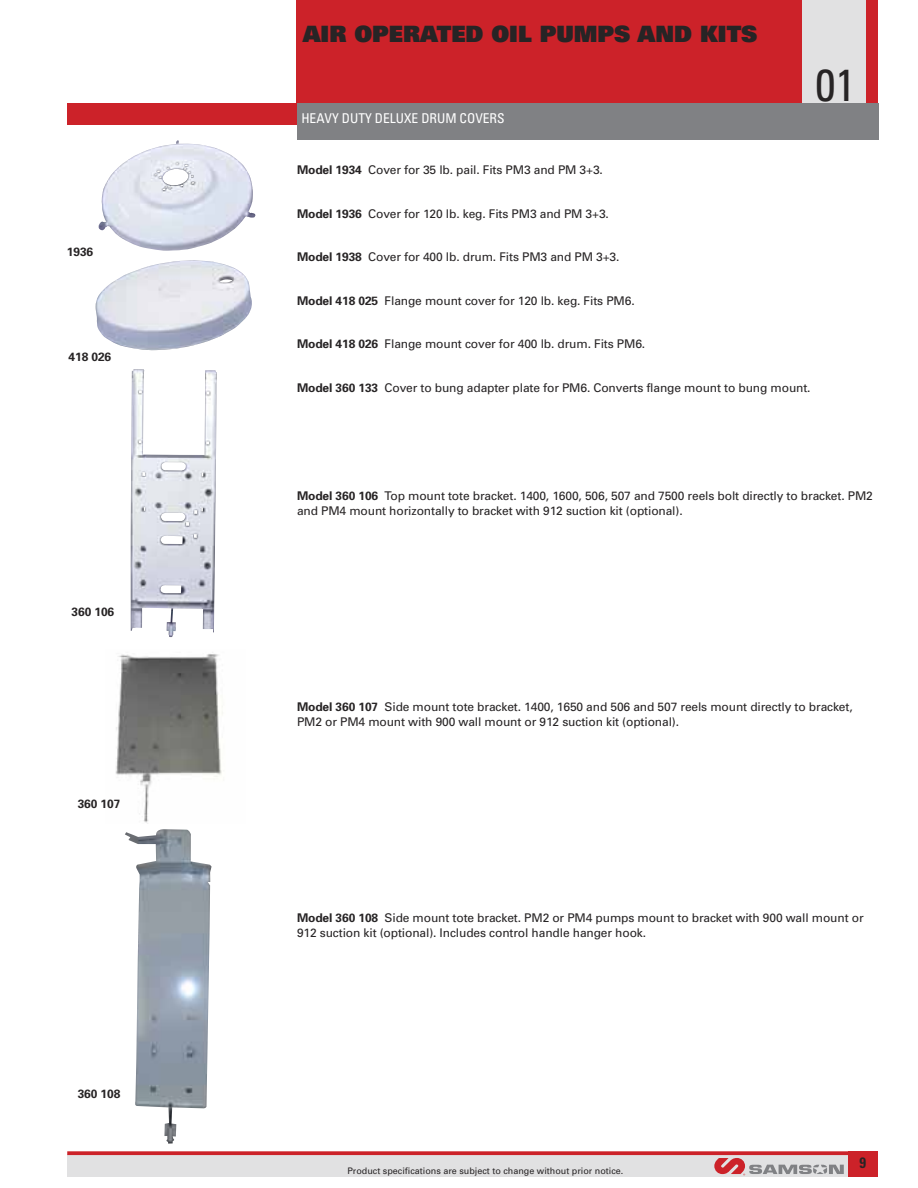
<style>
.page{position:relative;width:918px;height:1188px;background:#fff}
.page>*{position:absolute;margin:0;border:0;box-sizing:border-box;transform-origin:0 0}
.t1{font:condensed 45px "Univers";color:#272425}
.t2{font:900 22.5px "Univers";color:#272425}
.t3{font:700 condensed 15px "Univers";color:#272425}
.t4{font:condensed 13.5px "Univers";color:#fff}
.t5{font:12px/15px "Univers";letter-spacing:-.01em;color:#272425}
.t6{font:700 12px "Univers";letter-spacing:-.01em;color:#272425}
.t7{font:9px "Univers";color:#272425}
.s1{font-weight:700}
</style>
<div class="page">
<div style="left:67px;top:1154px;width:785px;height:23px;background:#e1e1e2"></div>
<svg style="left:67px;top:1151px;width:781px;height:4px;fill:#cc2229"></svg>
<div style="left:848px;top:1151px;width:30px;height:26px;background:#cc2229"></div>
<div style="left:297px;top:0;width:581px;height:103px;background:#cc2229"></div>
<div style="left:803px;top:0;width:63px;height:103px;background:#e1e1e2"></div>
<div style="left:68px;top:103px;width:230px;height:21px;background:#cc2229"></div>
<div style="left:297px;top:103px;width:581px;height:36px;background:#808184"></div>
<svg style="left:714px;top:1158px;width:130px;height:17px"></svg>
<img style="left:98px;top:140px;width:158px;height:111px">
<img style="left:96px;top:260px;width:156px;height:91px">
<img style="left:131px;top:369px;width:86px;height:268px">
<img style="left:115px;top:654px;width:108px;height:169px">
<img style="left:125px;top:829px;width:87px;height:315px">
<p class="t6" style="left:67px;top:245px;width:28px">1936</p>
<p class="t6" style="left:69px;top:349px;width:44px">418 026</p>
<p class="t6" style="left:72px;top:604px;width:44px">360 106</p>
<p class="t6" style="left:78px;top:797px;width:44px">360 107</p>
<p class="t6" style="left:78px;top:1087px;width:44px">360 108</p>
<h2 class="t2" style="left:303px;top:19px;width:456px">AIR OPERATED OIL PUMPS AND KITS</h2>
<p class="t4" style="left:301px;top:109px;width:138px">HEAVY DUTY DELUXE DRUM</p>
<p class="t4" style="left:460px;top:109px;width:38px">COVERS</p>
<h1 class="t1" style="left:816px;top:56px;width:41px">01</h1>
<p class="t5" style="left:297px;top:162px;width:307px"><span class="s1">Model 1934</span> Cover for 35 lb. pail. Fits PM3 and PM 3+3.</p>
<p class="t5" style="left:297px;top:206px;width:313px"><span class="s1">Model 1936</span> Cover for 120 lb. keg. Fits PM3 and PM 3+3.</p>
<p class="t5" style="left:297px;top:249px;width:324px"><span class="s1">Model 1938</span> Cover for 400 lb. drum. Fits PM3 and PM 3+3.</p>
<p class="t5" style="left:297px;top:293px;width:339px"><span class="s1">Model 418 025</span> Flange mount cover for 120 lb. keg. Fits PM6.</p>
<p class="t5" style="left:297px;top:336px;width:350px"><span class="s1">Model 418 026</span> Flange mount cover for 400 lb. drum. Fits PM6.</p>
<p class="t5" style="left:297px;top:380px;width:515px"><span class="s1">Model 360 133</span> Cover to bung adapter plate for PM6. Converts flange mount to bung mount.</p>
<p class="t5" style="left:297px;top:489px;width:577px"><span class="s1">Model 360 106</span> Top mount tote bracket. 1400, 1600, 506, 507 and 7500 reels bolt directly to bracket. PM2 and PM4 mount horizontally to bracket with 912 suction kit (optional).</p>
<p class="t5" style="left:297px;top:699px;width:557px"><span class="s1">Model 360 107</span> Side mount tote bracket. 1400, 1650 and 506 and 507 reels mount directly to bracket,<br>PM2 or PM4 mount with 900 wall mount or 912 suction kit (optional).</p>
<p class="t5" style="left:297px;top:910px;width:568px"><span class="s1">Model 360 108</span> Side mount tote bracket. PM2 or PM4 pumps mount to bracket with 900 wall mount or<br>912 suction kit (optional). Includes control handle hanger hook.</p>
<p class="t7" style="left:347px;top:1166px;width:278px">Product specifications are subject to change without prior notice.</p>
<p class="t3" style="left:860px;top:1154px;width:8px">9</p>
</div>
